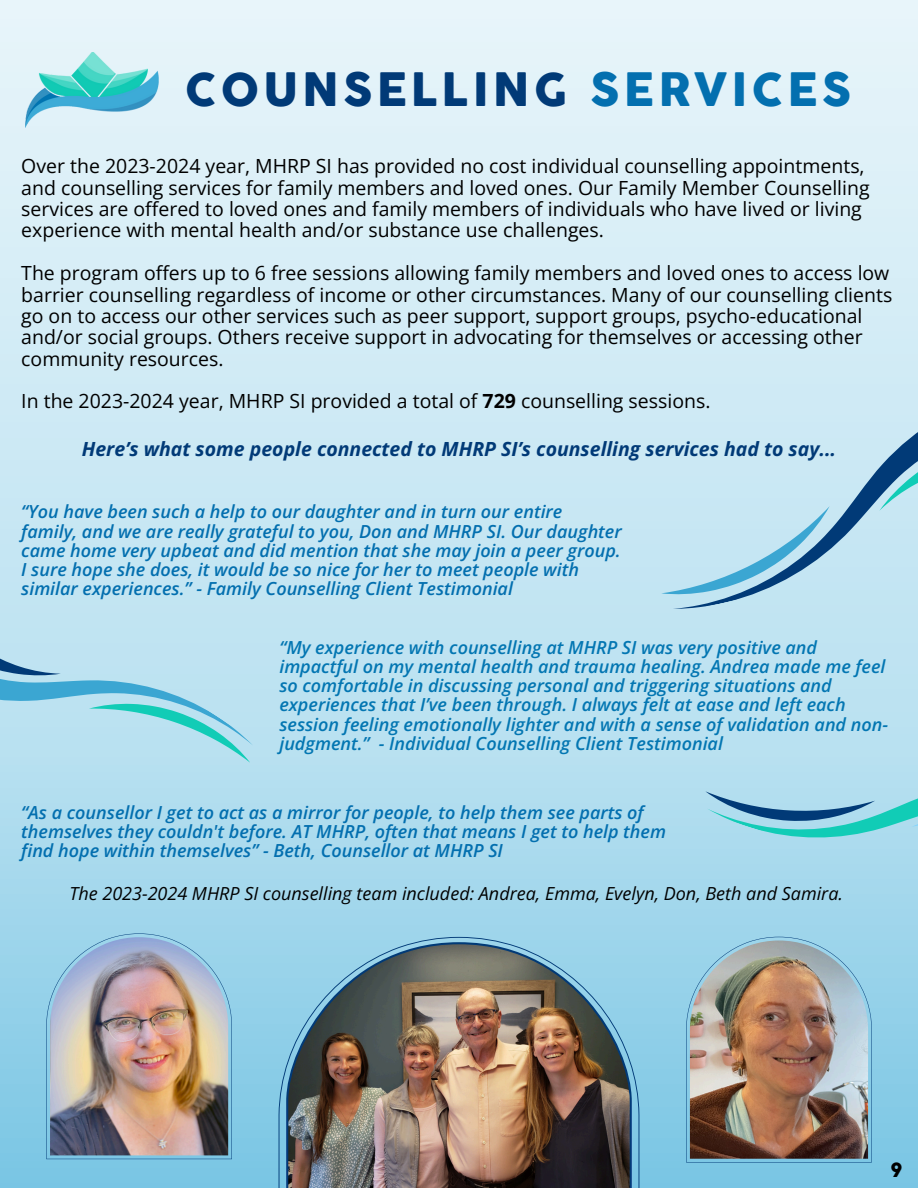
<style>
.page{position:relative;width:918px;height:1188px;background:#fff}
.page>*{position:absolute;margin:0;border:0;box-sizing:border-box;transform-origin:0 0}
.t1{font:45px "COCOGOOSE";letter-spacing:.09em;color:#013a77}
.t2{font:19.5px/21.5px "Open Sans";color:#000}
.t3{font:italic 700 19.5px "Open Sans";color:#013a77}
.t4{font:19.5px "COCOGOOSE";color:#000}
.t5{font:italic 600 18px/19.2px "Open Sans";color:#036faf}
.t6{font:italic 600 18px/19.2px "Open Sans";color:#0376b2}
.t7{font:italic 18px "Open Sans";color:#000}
.s1{color:#036faf}
.s2{font-weight:700}
</style>
<div class="page">
<div style="left:0;top:0;width:918px;height:1188px;background:linear-gradient(to bottom,#f1f9fc,#87cbe6)"></div>
<img style="left:26px;top:52px;width:132px;height:75px">
<svg style="left:0;top:568px;width:256px;height:280px;fill:#bee3f2"></svg>
<svg style="left:0;top:610px;width:61px;height:97px"></svg>
<svg style="left:89px;top:666px;width:166px;height:133px"></svg>
<svg style="left:643px;top:399px;width:275px;height:215px;fill:#cbe8f4"></svg>
<svg style="left:870px;top:439px;width:48px;height:72px"></svg>
<svg style="left:651px;top:506px;width:191px;height:96px"></svg>
<svg style="left:706px;top:692px;width:212px;height:218px"></svg>
<svg style="left:912px;top:789px;width:6px;height:73px"></svg>
<svg style="left:703px;top:750px;width:172px;height:99px"></svg>
<svg style="left:279px;top:937px;width:360px;height:251px"></svg>
<img style="left:286px;top:942px;width:346px;height:246px">
<svg style="left:46px;top:933px;width:186px;height:226px"></svg>
<img style="left:50px;top:937px;width:178px;height:218px">
<svg style="left:686px;top:937px;width:186px;height:226px"></svg>
<img style="left:690px;top:941px;width:178px;height:218px">
<h1 class="t1" style="left:185px;top:59px;width:668px">COUNSELLING <span class="s1">SERVICES</span></h1>
<p class="t2" style="left:21px;top:155px;width:850px">Over the 2023-2024 year, MHRP SI has provided no cost individual counselling appointments, and counselling services for family members and loved ones. Our Family Member Counselling services are offered to loved ones and family members of individuals who have lived or living experience with mental health and/or substance use challenges.</p>
<p class="t2" style="left:21px;top:262px;width:873px">The program offers up to 6 free sessions allowing family members and loved ones to access low barrier counselling regardless of income or other circumstances. Many of our counselling clients go on to access our other services such as peer support, support groups, psycho-educational and/or social groups. Others receive support in advocating for themselves or accessing other community resources.</p>
<p class="t2" style="left:21px;top:390px;width:691px">In the 2023-2024 year, MHRP SI provided a total of <span class="s2">729</span> counselling sessions.</p>
<p class="t3" style="left:82px;top:435px;width:756px">Here’s what some people connected to MHRP SI’s counselling services had to say...</p>
<p class="t5" style="left:21px;top:502px;width:602px">“You have been such a help to our daughter and in turn our entire family, and we are really grateful to you, Don and MHRP SI. Our daughter came home very upbeat and did mention that she may join a peer group.<br>I sure hope she does, it would be so nice for her to meet people with similar experiences.” - Family Counselling Client Testimonial</p>
<p class="t6" style="left:279px;top:637px;width:610px">“My experience with counselling at MHRP SI was very positive and impactful on my mental health and trauma healing. Andrea made me feel so comfortable in discussing personal and triggering situations and experiences that I’ve been through. I always felt at ease and left each session feeling emotionally lighter and with a sense of validation and non&shy;judgment.” - Individual Counselling Client Testimonial</p>
<p class="t5" style="left:21px;top:802px;width:646px">“As a counsellor I get to act as a mirror for people, to help them see parts of themselves they couldn't before. AT MHRP, often that means I get to help them find hope within themselves” - Beth, Counsellor at MHRP SI</p>
<p class="t7" style="left:69px;top:881px;width:775px">The 2023-2024 MHRP SI counselling team included: Andrea, Emma, Evelyn, Don, Beth and Samira.</p>
<p class="t4" style="left:891px;top:1156px;width:14px">9</p>
</div>
